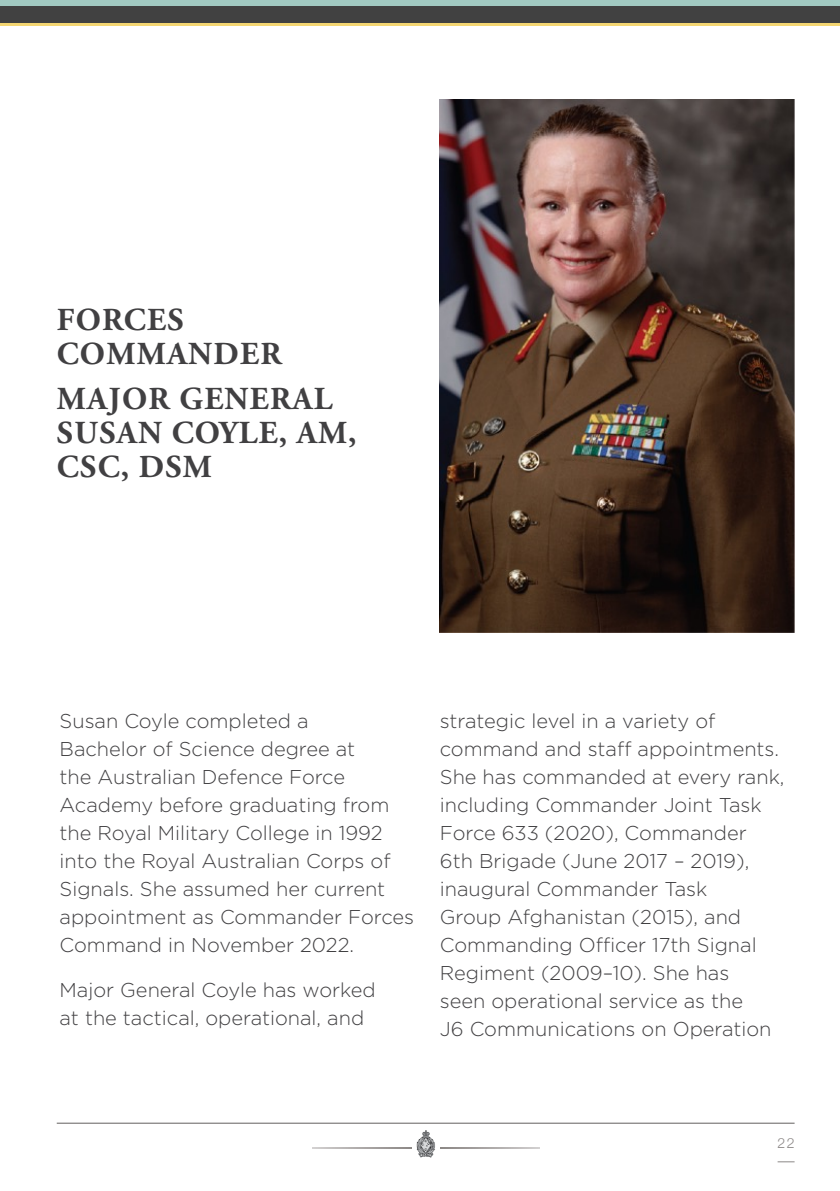
<style>
.page{position:relative;width:840px;height:1191px;background:#fff}
.page>*{position:absolute;margin:0;border:0;box-sizing:border-box;transform-origin:0 0}
.t1{font:700 32px/34px "Adobe Garamond Pro";letter-spacing:.04em;color:#414042}
.t2{font:300 20px/28px "Gotham";color:#414042}
.t3{font:300 14px "Helvetica Neue";color:#8c8887}
</style>
<div class="page">
<svg style="left:777px;top:1161px;width:17px;height:1px"></svg>
<div style="left:0;top:6px;width:839px;height:17px;background:#414141"></div>
<hr style="left:0;top:23px;width:839px;height:3px;background:#f4d672">
<div style="left:0;top:0;width:839px;height:6px;background:#a1c9c1"></div>
<hr style="left:57px;top:1122px;width:737px;height:1px;background:#63605f">
<svg style="left:440px;top:1147px;width:99px;height:1px"></svg>
<svg style="left:312px;top:1147px;width:99px;height:1px"></svg>
<img style="left:416px;top:1130px;width:19px;height:27px">
<img style="left:439px;top:99px;width:355px;height:533px">
<h1 class="t1" style="left:57px;top:303px;width:226px">FORCES<br>COMMANDER</h1>
<h1 class="t1" style="left:57px;top:383px;width:301px">MAJOR GENERAL<br>SUSAN COYLE, AM,<br>CSC, DSM</h1>
<p class="t2" style="left:60px;top:706px;width:356px">Susan Coyle completed a<br>Bachelor of Science degree at<br>the Australian Defence Force<br>Academy before graduating from the Royal Military College in 1992 into the Royal Australian Corps of<br>Signals. She assumed her current appointment as Commander Forces<br>Command in November 2022.</p>
<p class="t2" style="left:60px;top:975px;width:317px">Major General Coyle has worked at the tactical, operational, and</p>
<p class="t2" style="left:439px;top:706px;width:346px">strategic level in a variety of command and staff appointments.<br>She has commanded at every rank, including Commander Joint Task<br>Force 633 (2020), Commander<br>6th Brigade (June 2017 – 2019), inaugural Commander Task<br>Group Afghanistan (2015), and<br>Commanding Officer 17th Signal<br>Regiment (2009–10). She has<br>seen operational service as the<br>J6 Communications on Operation</p>
<p class="t3" style="left:777px;top:1131px;width:18px">22</p>
</div>
